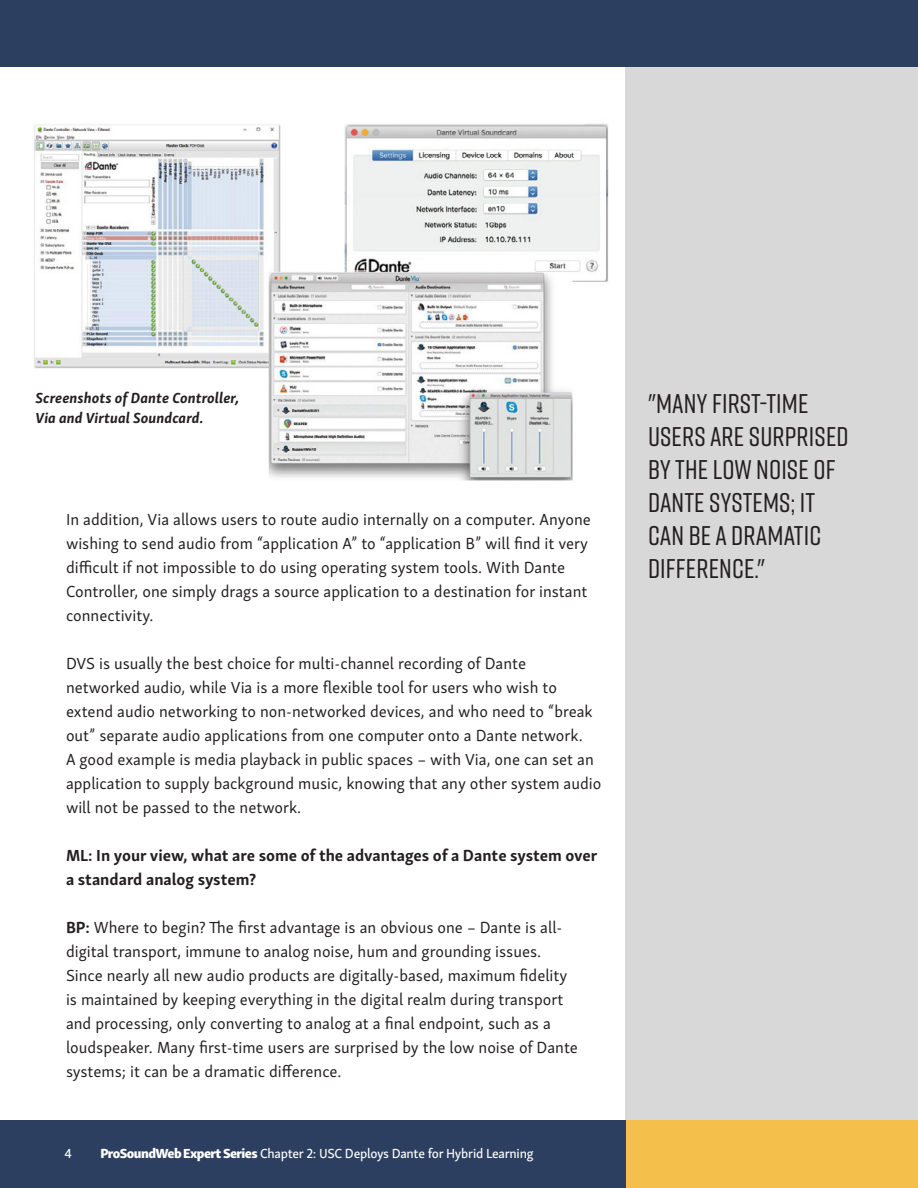
<style>
.page{position:relative;width:918px;height:1188px;background:#fff}
.page>*{position:absolute;margin:0;border:0;box-sizing:border-box;transform-origin:0 0}
.WP_pull_text{font:500 27px/33px "Rift";letter-spacing:.005em;color:#231f20}
.WP_first_paragraph{font:16.5px/24px "Skolar Sans";color:#231f20}
.WP_first_paragraph-2{font:700 16.5px/24px "Skolar Sans";color:#231f20}
.WP_caption{font:italic 700 15px/19.5px "Skolar Sans";letter-spacing:.005em;color:#231f20}
.t1{font:13.5px "Skolar Sans Me";letter-spacing:-.02em;color:#fff}
.s1{font-weight:700}
.s2{font-family:"Skolar Sans Eb"}
</style>
<div class="page">
<div style="left:626px;top:54px;width:292px;height:1134px;background:#d8d8d9"></div>
<div style="left:0;top:0;width:918px;height:68px;background:#2d3f60"></div>
<div style="left:0;top:1120px;width:627px;height:68px;background:#2d3f60"></div>
<div style="left:626px;top:1120px;width:292px;height:68px;background:#f4bf4b"></div>
<img style="left:34px;top:123px;width:575px;height:358px">
<p class="WP_caption" style="left:36px;top:387px;width:205px">Screenshots of Dante Controller,<br>Via and Virtual Soundcard.</p>
<p class="WP_first_paragraph" style="left:66px;top:506px;width:526px">In addition, Via allows users to route audio internally on a computer. Anyone wishing to send audio from “application A” to “application B” will find it very difficult if not impossible to do using operating system tools. With Dante Controller, one simply drags a source application to a destination for instant connectivity.</p>
<p class="WP_first_paragraph" style="left:66px;top:650px;width:537px">DVS is usually the best choice for multi-channel recording of Dante networked audio, while Via is a more flexible tool for users who wish to extend audio networking to non-networked devices, and who need to “break out” separate audio applications from one computer onto a Dante network.<br>A good example is media playback in public spaces – with Via, one can set an application to supply background music, knowing that any other system audio will not be passed to the network.</p>
<p class="WP_first_paragraph-2" style="left:66px;top:842px;width:533px">ML: In your view, what are some of the advantages of a Dante system over a standard analog system?</p>
<p class="WP_first_paragraph" style="left:66px;top:914px;width:514px"><span class="s1">BP:</span> Where to begin? The first advantage is an obvious one – Dante is all&shy;digital transport, immune to analog noise, hum and grounding issues.<br>Since nearly all new audio products are digitally-based, maximum fidelity is maintained by keeping everything in the digital realm during transport and processing, only converting to analog at a final endpoint, such as a loudspeaker. Many first-time users are surprised by the low noise of Dante systems; it can be a dramatic difference.</p>
<p class="t1" style="left:64px;top:1143px;width:9px">4</p>
<p class="t1" style="left:100px;top:1143px;width:435px"><span class="s2">ProSoundWeb Expert Series</span> Chapter 2: USC Deploys Dante for Hybrid Learning</p>
<p class="WP_pull_text" style="left:648px;top:386px;width:202px">"MANY FIRST-TIME<br>USERS ARE SURPRISED<br>BY THE LOW NOISE OF<br>DANTE SYSTEMS; IT<br>CAN BE A DRAMATIC<br>DIFFERENCE."</p>
</div>
